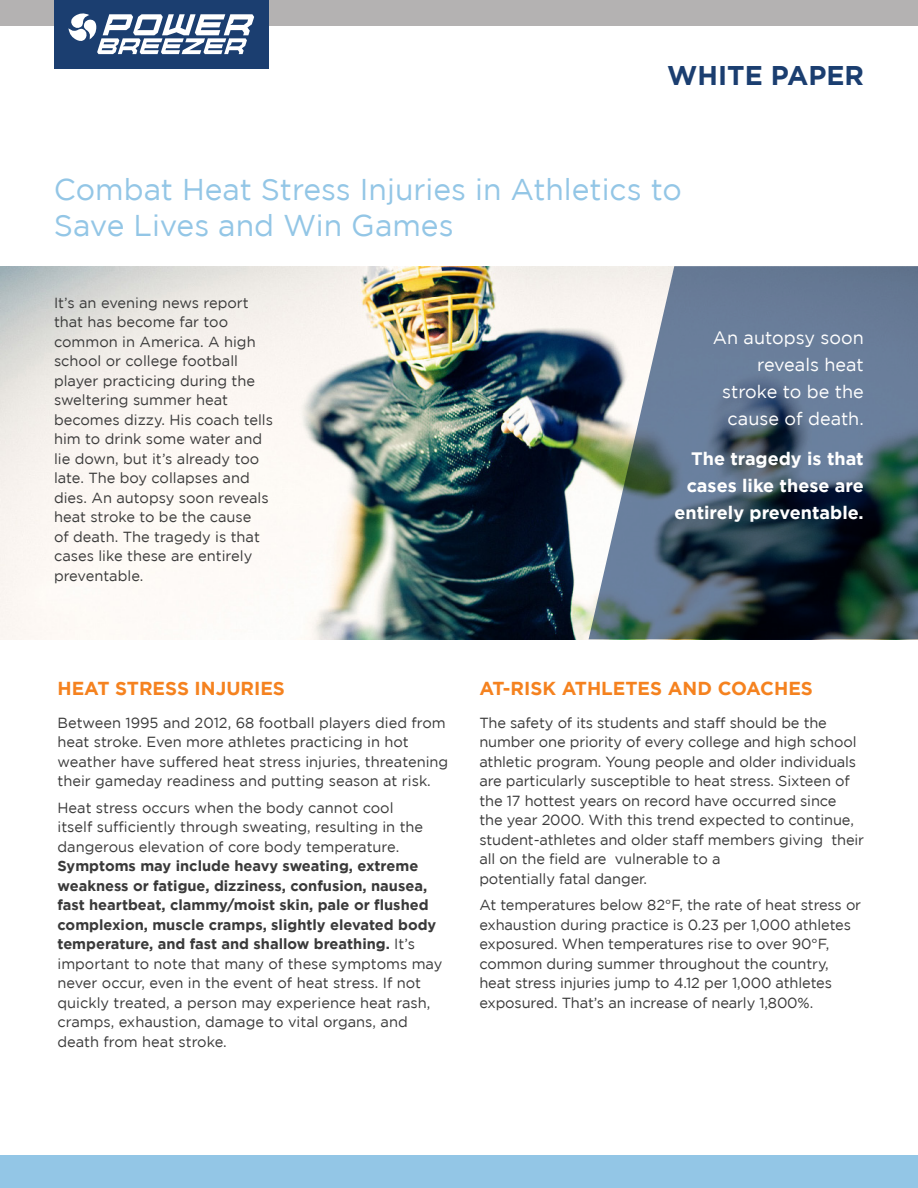
<style>
.page{position:relative;width:918px;height:1188px;background:#fff}
.page>*{position:absolute;margin:0;border:0;box-sizing:border-box;transform-origin:0 0}
.t1{font:30px/36px "Gotham";color:#93c6e6}
.t2{font:700 27px "Gotham";color:#1b3e70}
.t3{font:700 18.75px "Gotham";color:#f5821f}
.t4{font:700 18px/27px "Gotham";color:#fff;text-align:right}
.t5{font:18px/27px "Gotham";color:#fff;text-align:right}
.t6{font:14.7px/19.5px "Gotham";letter-spacing:-.01em;color:#3a3a3a}
.t7{font:700 14.7px/19.5px "Gotham";color:#3a3a3a}
.s1{font-weight:400}
</style>
<div class="page">
<img style="left:0;top:267px;width:589px;height:372px">
<svg style="left:589px;top:266px;width:329px;height:373px;background:#5c6e7d"></svg>
<div style="left:0;top:1156px;width:918px;height:32px;background:#93c6e6"></div>
<div style="left:0;top:0;width:918px;height:26px;background:#b4b2b2"></div>
<div style="left:54px;top:0;width:215px;height:69px;background:#1b3e70"></div>
<svg style="left:68px;top:13px;width:186px;height:41px"></svg>
<h2 class="t2" style="left:667px;top:59px;width:198px">WHITE PAPER</h2>
<h1 class="t1" style="left:54px;top:171px;width:629px">Combat Heat Stress Injuries in Athletics to<br>Save Lives and Win Games</h1>
<p class="t6" style="left:54px;top:293px;width:221px">It’s an evening news report that has become far too common in America. A high school or college football player practicing during the sweltering summer heat becomes dizzy. His coach tells him to drink some water and lie down, but it’s already too late. The boy collapses and dies. An autopsy soon reveals heat stroke to be the cause<br>of death. The tragedy is that cases like these are entirely preventable.</p>
<p class="t5" style="left:713px;top:324px;width:152px">An autopsy soon reveals heat stroke to be the cause of death.</p>
<p class="t4" style="left:674px;top:445px;width:191px">The tragedy is that cases like these are entirely preventable.</p>
<p class="t3" style="left:58px;top:677px;width:229px">HEAT STRESS INJURIES</p>
<p class="t6" style="left:58px;top:713px;width:392px">Between 1995 and 2012, 68 football players died from heat stroke. Even more athletes practicing in hot weather have suffered heat stress injuries, threatening their gameday readiness and putting season at risk.</p>
<p class="t6" style="left:58px;top:797px;width:367px">Heat stress occurs when the body cannot cool itself sufficiently through sweating, resulting in the dangerous elevation of core body temperature.</p>
<p class="t7" style="left:58px;top:856px;width:386px">Symptoms may include heavy sweating, extreme weakness or fatigue, dizziness, confusion, nausea, fast heartbeat, clammy/moist skin, pale or flushed complexion, muscle cramps, slightly elevated body temperature, and fast and shallow breathing. <span class="s1">It’s important to note that many of these symptoms may never occur, even in the event of heat stress. If not quickly treated, a person may experience heat rash, cramps, exhaustion, damage to vital organs, and death from heat stroke.</span></p>
<p class="t3" style="left:479px;top:677px;width:335px">AT-RISK ATHLETES AND COACHES</p>
<p class="t6" style="left:479px;top:713px;width:386px">The safety of its students and staff should be the number one priority of every college and high school athletic program. Young people and older individuals are particularly susceptible to heat stress. Sixteen of the 17 hottest years on record have occurred since<br>the year 2000. With this trend expected to continue, student-athletes and older staff members giving their all on the field are vulnerable to a<br>potentially fatal danger.</p>
<p class="t6" style="left:479px;top:895px;width:383px">At temperatures below 82°F, the rate of heat stress or exhaustion during practice is 0.23 per 1,000 athletes exposured. When temperatures rise to over 90°F, common during summer throughout the country, heat stress injuries jump to 4.12 per 1,000 athletes exposured. That’s an increase of nearly 1,800%.</p>
</div>
